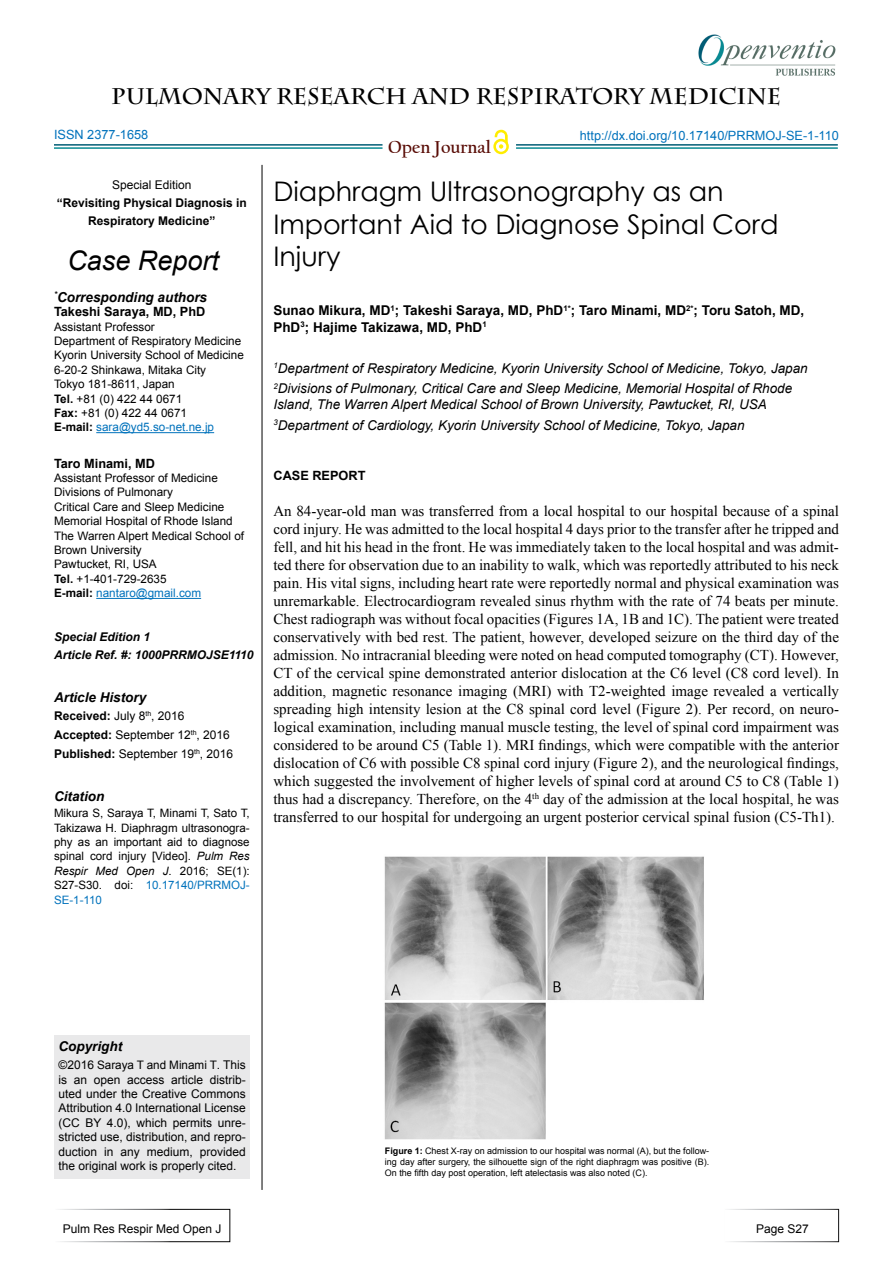
<style>
.page{position:relative;width:893px;height:1263px;background:#fff}
.page>*{position:absolute;margin:0;border:0;box-sizing:border-box;transform-origin:0 0}
.t1{font:27px/32.4px "Century Gothic";color:#000}
.t2{font:italic 27px "Arial";color:#000}
.t3{font:700 22.5px "Charlemagne Std";color:#000}
.t4{font:700 18.15px "Californian FB";color:#580b05}
.t5{font:15px/18px "Times New Roman";color:#000;text-align:justify}
.t6{font:italic 700 13.8px "Arial";color:#000}
.t7{font:italic 13.5px/20.5px "Arial";color:#000}
.t8{font:700 13.5px/16.2px "Arial";color:#000}
.t9{font:italic 700 13.5px "Arial";color:#000}
.t10{font:12.75px "Arial";color:#0072bc}
.t11{font:700 12.75px "Arial";color:#000}
.t12{font:12px/14.4px "Arial";color:#000;text-align:justify}
.t13{font:12px/18.6px "Arial";color:#000101}
.t14{font:700 12px/18px "Arial";color:#000;text-align:center}
.t15{font:italic 700 12px/18px "Arial";color:#000}
.t16{font:11.7px/14.4px "Arial";color:#000}
.t17{font:11.55px/14.4px "Arial";color:#000;text-align:justify}
.t18{font:9px/10.8px "Arial";color:#000;text-align:justify}
.s1{font-weight:700}
.s2{color:#0072bc}
.s3{font-weight:700;color:#000}
.s4{font-style:italic}
.s5{font-size:12px}
</style>
<div class="page">
<hr style="left:54px;top:144px;width:328px;height:2px;background:#015d75">
<hr style="left:54px;top:147px;width:328px;height:2px;background:#0a8b93">
<hr style="left:516px;top:144px;width:322px;height:2px;background:#015d75">
<hr style="left:516px;top:147px;width:322px;height:2px;background:#0a8b93">
<svg style="left:493px;top:139px;width:16px;height:15px"></svg>
<div style="left:496px;top:141px;width:10px;height:11px;background:#fff;border-radius:50%"></div>
<svg style="left:495px;top:129px;width:13px;height:20px"></svg>
<div style="left:54px;top:1209px;width:176px;height:33px;border:1px solid #fff"></div>
<div style="left:723px;top:1209px;width:116px;height:33px;border:1px solid #fff"></div>
<img style="left:698px;top:34px;width:138px;height:42px">
<hr style="left:96px;top:432px;width:118px;height:1px;background:#0072bc">
<hr style="left:96px;top:598px;width:105px;height:1px;background:#0072bc">
<div style="left:54px;top:1035px;width:196px;height:144px;background:#e9e9ea"></div>
<hr style="left:262px;top:165px;width:1px;height:1025px;background:#000">
<img style="left:384px;top:856px;width:320px;height:284px">
<h2 class="t3" style="left:111px;top:83px;width:671px">PULMONARY RESEARCH AND RESPIRATORY MEDICINE</h2>
<p class="t10" style="left:54px;top:127px;width:96px">ISSN 2377-1658</p>
<p class="t12" style="left:112px;top:178px;width:81px">Special Edition</p>
<p class="t14" style="left:57px;top:195px;width:192px">“Revisiting Physical Diagnosis in<br>Respiratory Medicine”</p>
<h1 class="t2" style="left:67px;top:243px;width:153px">Case Report</h1>
<p class="t6" style="left:54px;top:288px;width:155px"><sup>*</sup>Corresponding authors</p>
<p class="t11" style="left:54px;top:303px;width:153px">Takeshi Saraya, MD, PhD</p>
<p class="t16" style="left:54px;top:319px;width:191px">Assistant Professor<br>Department of Respiratory Medicine<br>Kyorin University School of Medicine<br>6-20-2 Shinkawa, Mitaka City<br>Tokyo 181-8611, Japan<br><span class="s1">Tel.</span> +81 (0) 422 44 0671<br><span class="s1">Fax:</span> +81 (0) 422 44 0671<br><span class="s1">E-mail:</span> <span class="s2">sara@yd5.so-net.ne.jp</span></p>
<p class="t11" style="left:54px;top:455px;width:103px">Taro Minami, MD</p>
<p class="t16" style="left:54px;top:471px;width:192px">Assistant Professor of Medicine<br>Divisions of Pulmonary<br>Critical Care and Sleep Medicine<br>Memorial Hospital of Rhode Island<br>The Warren Alpert Medical School of<br>Brown University<br>Pawtucket, RI, USA<br><span class="s1">Tel.</span> +1-401-729-2635<br><span class="s1">E-mail:</span> <span class="s2">nantaro@gmail.com</span></p>
<p class="t15" style="left:54px;top:628px;width:201px">Special Edition 1<br>Article Ref. #: 1000PRRMOJSE1110</p>
<p class="t9" style="left:54px;top:688px;width:94px">Article History</p>
<p class="t13" style="left:54px;top:707px;width:181px"><span class="s3">Received:</span> July 8<sup>th</sup>, 2016<br><span class="s3">Accepted:</span> September 12<sup>th</sup>, 2016<br><span class="s3">Published:</span> September 19<sup>th</sup>, 2016</p>
<p class="t9" style="left:54px;top:787px;width:52px">Citation</p>
<p class="t17" style="left:54px;top:806px;width:197px">Mikura S, Saraya T, Minami T, Sato T, Takizawa H. Diaphragm ultrasonogra&shy;phy as an important aid to diagnose spinal cord injury [Video]. <span class="s4">Pulm Res Respir Med Open J</span>. 2016; SE(1):<br>S27-S30. doi: <span class="s2">10.17140/PRRMOJ-SE-1-110</span></p>
<p class="t4" style="left:388px;top:136px;width:104px">Open Journal</p>
<p class="t10" style="left:580px;top:128px;width:261px">http://dx.doi.org/10.17140/PRRMOJ-SE-1-110</p>
<h1 class="t1" style="left:273px;top:175px;width:507px">Diaphragm Ultrasonography as an<br>Important Aid to Diagnose Spinal Cord<br>Injury</h1>
<p class="t8" style="left:273px;top:303px;width:532px">Sunao Mikura, MD<sup>1</sup>; Takeshi Saraya, MD, PhD<sup>1*</sup>; Taro Minami, MD<sup>2*</sup>; Toru Satoh, MD,<br>PhD<sup>3</sup>; Hajime Takizawa, MD, PhD<sup>1</sup></p>
<p class="t7" style="left:273px;top:358px;width:536px"><sup>1</sup>Department of Respiratory Medicine, Kyorin University School of Medicine, Tokyo, Japan<br><sup>2</sup>Divisions of Pulmonary, Critical Care and Sleep Medicine, Memorial Hospital of Rhode</p>
<p class="t7" style="left:273px;top:394px;width:495px">Island, The Warren Alpert Medical School of Brown University, Pawtucket, RI, USA<br><sup>3</sup>Department of Cardiology, Kyorin University School of Medicine, Tokyo, Japan</p>
<p class="t11" style="left:273px;top:467px;width:94px">CASE REPORT</p>
<p class="t5" style="left:273px;top:501px;width:567px">An 84-year-old man was transferred from a local hospital to our hospital because of a spinal cord injury. He was admitted to the local hospital 4 days prior to the transfer after he tripped and fell, and hit his head in the front. He was immediately taken to the local hospital and was admit&shy;ted there for observation due to an inability to walk, which was reportedly attributed to his neck pain. His vital signs, including heart rate were reportedly normal and physical examination was unremarkable. Electrocardiogram revealed sinus rhythm with the rate of 74 beats per minute.<br>Chest radiograph was without focal opacities (Figures 1A, 1B and 1C). The patient were treated conservatively with bed rest. The patient, however, developed seizure on the third day of the admission. No intracranial bleeding were noted on head computed tomography (CT). However, CT of the cervical spine demonstrated anterior dislocation at the C6 level (C8 cord level). In addition, magnetic resonance imaging (MRI) with T2-weighted image revealed a vertically spreading high intensity lesion at the C8 spinal cord level (Figure 2). Per record, on neuro&shy;logical examination, including manual muscle testing, the level of spinal cord impairment was considered to be around C5 (Table 1). MRI findings, which were compatible with the anterior dislocation of C6 with possible C8 spinal cord injury (Figure 2), and the neurological findings, which suggested the involvement of higher levels of spinal cord at around C5 to C8 (Table 1) thus had a discrepancy. Therefore, on the 4<sup>th</sup> day of the admission at the local hospital, he was transferred to our hospital for undergoing an urgent posterior cervical spinal fusion (C5-Th1).</p>
<p class="t9" style="left:58px;top:1037px;width:65px">Copyright</p>
<p class="t16" style="left:58px;top:1058px;width:189px"><span class="s5">©2016</span> Saraya T and Minami T<span class="s5">. This</span></p>
<p class="t12" style="left:58px;top:1072px;width:189px">is an open access article distrib&shy;uted under the Creative Commons Attribution 4.0 International License (CC BY 4.0), which permits unre&shy;stricted use, distribution, and repro&shy;duction in any medium, provided the original work is properly cited.</p>
<p class="t12" style="left:63px;top:1221px;width:160px">Pulm Res Respir Med Open J</p>
<p class="t18" style="left:385px;top:1145px;width:326px"><span class="s1">Figure 1:</span> Chest X-ray on admission to our hospital was normal (A), but the follow&shy;ing day after surgery, the silhouette sign of the right diaphragm was positive (B).<br>On the fifth day post operation, left atelectasis was also noted (C).</p>
<p class="t12" style="left:756px;top:1222px;width:54px">Page S27</p>
</div>
